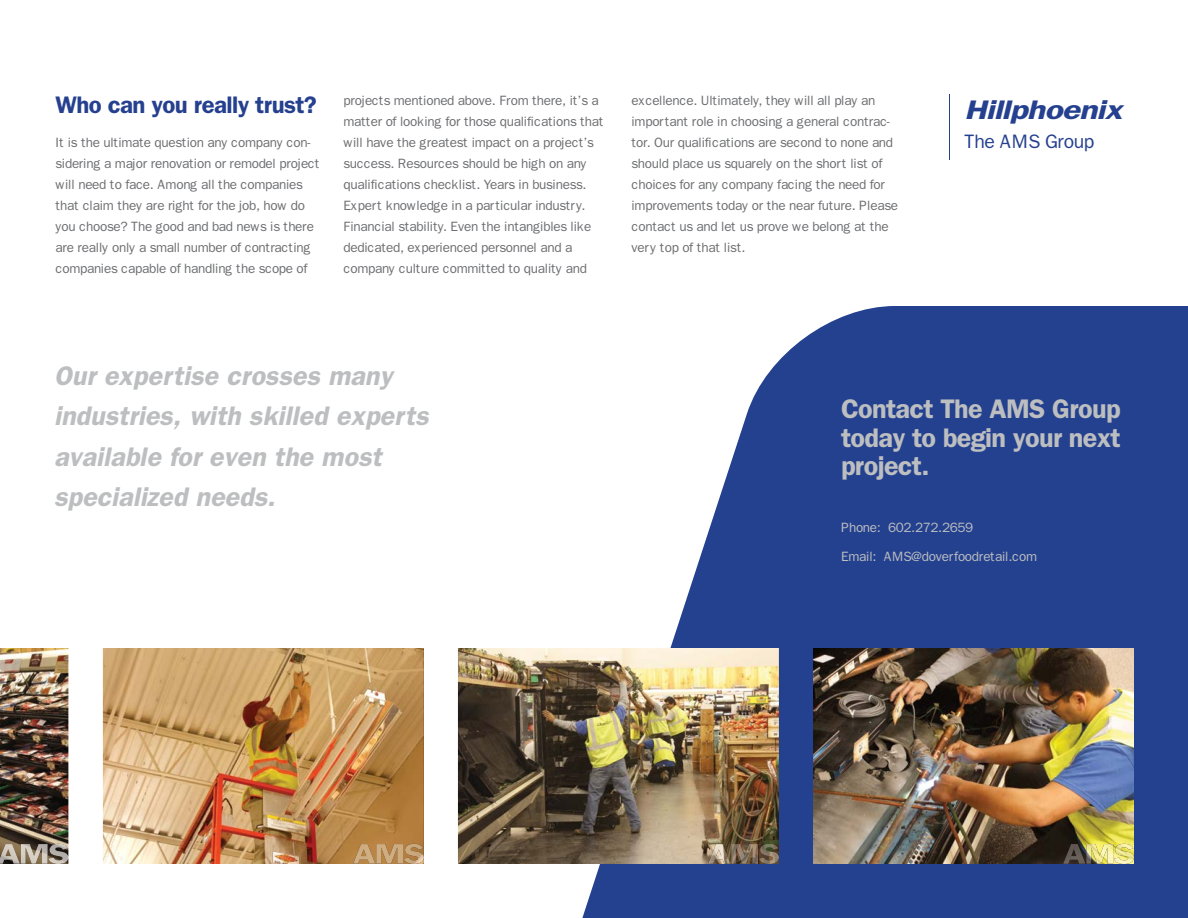
<style>
.page{position:relative;width:1188px;height:918px;background:#fff}
.page>*{position:absolute;margin:0;border:0;box-sizing:border-box;transform-origin:0 0}
.t1{font:italic 600 27px/40.5px "Franklin Gothic";color:#bcbec0}
.t2{font:600 27px/28.5px "Franklin Gothic";letter-spacing:-.025em;color:#bcbec0;text-align:justify}
.t3{font:italic 600 27px "Franklin Gothic";letter-spacing:-.025em;color:#25408f;scale:1.25 1}
.t4{font:600 24px "Franklin Gothic";letter-spacing:-.025em;color:#25408f}
.t5{font:19.5px "Franklin Gothic";letter-spacing:-.025em;color:#25408f}
.t6{font:13.5px/21px "Franklin Gothic";letter-spacing:-.025em;color:#6d6e71}
.t7{font:13.5px/28.5px "Franklin Gothic";letter-spacing:-.025em;color:#bcbec0}
</style>
<div class="page">
<img style="left:103px;top:648px;width:321px;height:216px">
<svg style="left:582px;top:306px;width:606px;height:612px;fill:#24418f"></svg>
<img style="left:0;top:648px;width:68px;height:196px">
<img style="left:458px;top:648px;width:321px;height:216px">
<img style="left:813px;top:648px;width:321px;height:216px">
<img style="left:1063px;top:844px;width:71px;height:20px">
<img style="left:708px;top:844px;width:71px;height:20px">
<img style="left:353px;top:844px;width:71px;height:20px">
<img style="left:0;top:844px;width:68px;height:20px">
<hr style="left:949px;top:94px;width:1px;height:66px;background:#25408f">
<h2 class="t4" style="left:56px;top:90px;width:263px">Who can you really trust?</h2>
<p class="t6" style="left:56px;top:132px;width:266px">It is the ultimate question any company con&shy;sidering a major renovation or remodel project will need to face. Among all the companies that claim they are right for the job, how do you choose? The good and bad news is there are really only a small number of contracting companies capable of handling the scope of</p>
<p class="t6" style="left:343px;top:90px;width:262px">projects mentioned above. From there, it’s a matter of looking for those qualifications that will have the greatest impact on a project’s success. Resources should be high on any qualifications checklist. Years in business.<br>Expert knowledge in a particular industry.<br>Financial stability. Even the intangibles like dedicated, experienced personnel and a company culture committed to quality and</p>
<p class="t6" style="left:631px;top:90px;width:268px">excellence. Ultimately, they will all play an important role in choosing a general contrac&shy;tor. Our qualifications are second to none and should place us squarely on the short list of choices for any company facing the need for improvements today or the near future. Please contact us and let us prove we belong at the very top of that list.</p>
<h1 class="t3" style="left:964px;top:94px;width:128px">Hillphoenix</h1>
<h3 class="t5" style="left:964px;top:130px;width:132px">The AMS Group</h3>
<h1 class="t1" style="left:54px;top:355px;width:376px">Our expertise crosses many industries, with skilled experts available for even the most specialized needs.</h1>
<h1 class="t2" style="left:841px;top:395px;width:281px">Contact The AMS Group today to begin your next project.</h1>
<p class="t7" style="left:841px;top:514px;width:198px">Phone: 602.272.2659<br>Email: AMS@doverfoodretail.com</p>
</div>
